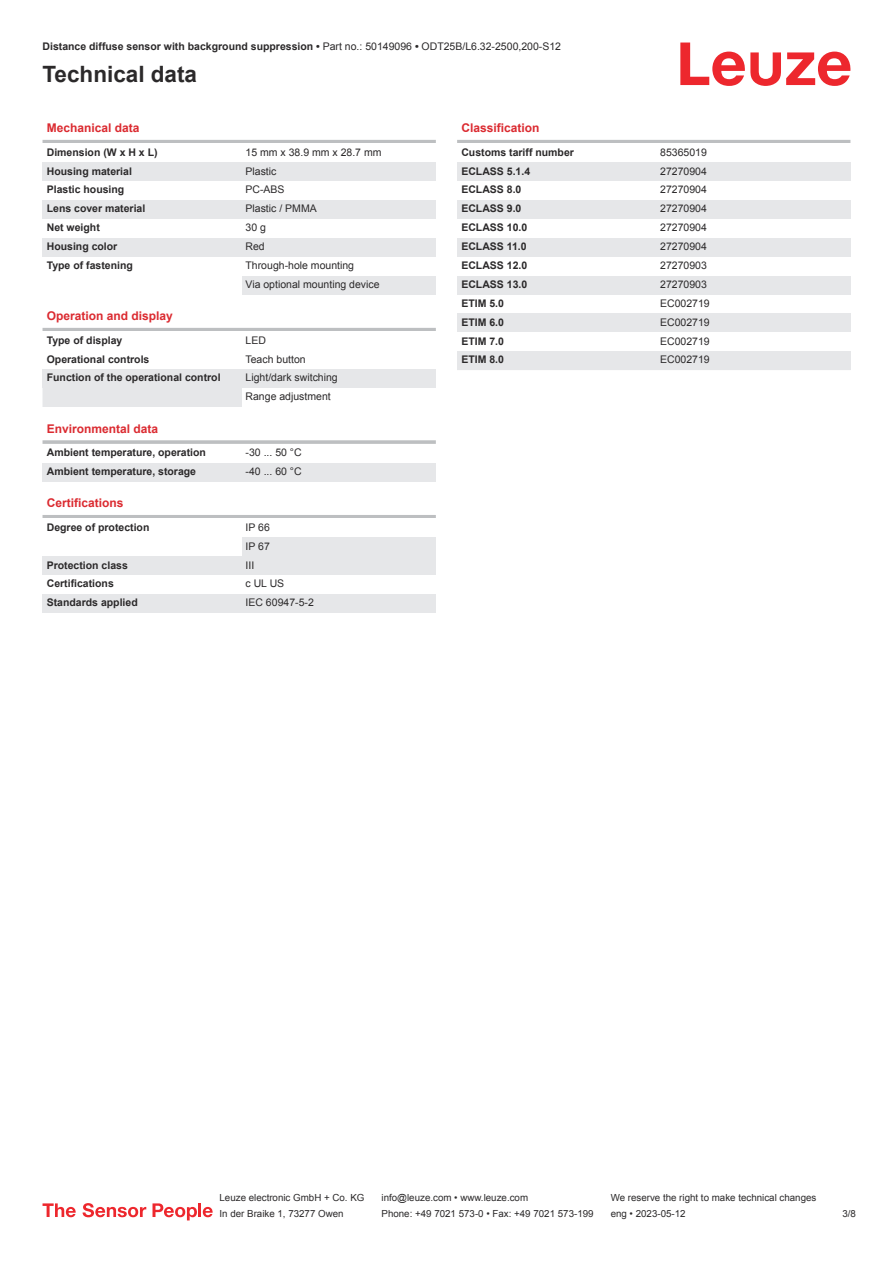
<style>
.page{position:relative;width:893px;height:1263px;background:#fff}
.page>*{position:absolute;margin:0;border:0;box-sizing:border-box;transform-origin:0 0}
.t1{font:700 22.5px "Arial";color:#2b292a}
.t2{font:700 12px "Arial";color:#db2a30}
.t3{font:700 10.5px "Arial";color:#2b292a}
.t4{font:10.5px/18.9px "Arial";color:#2b292a}
.t5{font:9.75px "Arial";color:#2b292a}
.s1{font-weight:400}
</style>
<div class="page">
<svg style="left:680px;top:43px;width:170px;height:43px"></svg>
<div style="left:43px;top:388px;width:199px;height:19px;background:#e6e7e9"></div>
<hr style="left:43px;top:140px;width:393px;height:3px;background:#bdbfc1">
<div style="left:43px;top:162px;width:199px;height:19px;background:#e6e7e9"></div>
<div style="left:242px;top:162px;width:194px;height:19px;background:#e6e7e9"></div>
<div style="left:43px;top:200px;width:199px;height:19px;background:#e6e7e9"></div>
<div style="left:242px;top:200px;width:194px;height:19px;background:#e6e7e9"></div>
<div style="left:43px;top:238px;width:199px;height:19px;background:#e6e7e9"></div>
<div style="left:242px;top:238px;width:194px;height:19px;background:#e6e7e9"></div>
<div style="left:242px;top:276px;width:194px;height:19px;background:#e6e7e9"></div>
<hr style="left:43px;top:328px;width:393px;height:3px;background:#bdbfc1">
<div style="left:43px;top:369px;width:199px;height:19px;background:#e6e7e9"></div>
<div style="left:242px;top:369px;width:194px;height:19px;background:#e6e7e9"></div>
<hr style="left:43px;top:440px;width:393px;height:4px;background:#c5c7c8">
<div style="left:43px;top:463px;width:199px;height:19px;background:#e6e7e9"></div>
<div style="left:242px;top:463px;width:194px;height:19px;background:#e6e7e9"></div>
<hr style="left:43px;top:515px;width:393px;height:3px;background:#bdbfc1">
<div style="left:242px;top:537px;width:194px;height:19px;background:#e6e7e9"></div>
<div style="left:43px;top:556px;width:199px;height:19px;background:#e6e7e9"></div>
<div style="left:242px;top:556px;width:194px;height:19px;background:#e6e7e9"></div>
<div style="left:43px;top:594px;width:199px;height:19px;background:#e6e7e9"></div>
<div style="left:242px;top:594px;width:194px;height:19px;background:#e6e7e9"></div>
<hr style="left:457px;top:140px;width:393px;height:3px;background:#bdbfc1">
<div style="left:457px;top:162px;width:200px;height:19px;background:#e6e7e9"></div>
<div style="left:657px;top:162px;width:193px;height:19px;background:#e6e7e9"></div>
<div style="left:457px;top:200px;width:200px;height:19px;background:#e6e7e9"></div>
<div style="left:657px;top:200px;width:193px;height:19px;background:#e6e7e9"></div>
<div style="left:457px;top:238px;width:200px;height:19px;background:#e6e7e9"></div>
<div style="left:657px;top:238px;width:193px;height:19px;background:#e6e7e9"></div>
<div style="left:457px;top:276px;width:200px;height:19px;background:#e6e7e9"></div>
<div style="left:657px;top:276px;width:193px;height:19px;background:#e6e7e9"></div>
<div style="left:457px;top:313px;width:200px;height:19px;background:#e6e7e9"></div>
<div style="left:657px;top:313px;width:193px;height:19px;background:#e6e7e9"></div>
<div style="left:457px;top:351px;width:200px;height:19px;background:#e6e7e9"></div>
<div style="left:657px;top:351px;width:193px;height:19px;background:#e6e7e9"></div>
<svg style="left:43px;top:1203px;width:33px;height:14px"></svg>
<svg style="left:83px;top:1203px;width:63px;height:14px"></svg>
<svg style="left:153px;top:1203px;width:44px;height:17px"></svg>
<hr style="left:198px;top:1203px;width:3px;height:14px;background:#ed272d">
<svg style="left:203px;top:1207px;width:10px;height:10px"></svg>
<p class="t3" style="left:43px;top:43px;width:520px">Distance diffuse sensor with background suppression • <span class="s1">Part no.: 50149096</span> • <span class="s1">ODT25B/L6.32-2500,200-S12</span></p>
<h1 class="t1" style="left:43px;top:66px;width:156px">Technical data</h1>
<p class="t2" style="left:47px;top:123px;width:94px">Mechanical data</p>
<p class="t3" style="left:47px;top:148px;width:112px">Dimension (W x H x L)</p>
<p class="t4" style="left:246px;top:143px;width:137px">15 mm x 38.9 mm x 28.7 mm</p>
<p class="t3" style="left:47px;top:167px;width:87px">Housing material</p>
<p class="t4" style="left:246px;top:162px;width:32px">Plastic</p>
<p class="t3" style="left:47px;top:186px;width:79px">Plastic housing</p>
<p class="t4" style="left:246px;top:181px;width:41px">PC-ABS</p>
<p class="t3" style="left:47px;top:205px;width:100px">Lens cover material</p>
<p class="t4" style="left:246px;top:200px;width:73px">Plastic / PMMA</p>
<p class="t3" style="left:47px;top:224px;width:55px">Net weight</p>
<p class="t4" style="left:246px;top:219px;width:22px">30 g</p>
<p class="t3" style="left:47px;top:242px;width:72px">Housing color</p>
<p class="t4" style="left:246px;top:238px;width:21px">Red</p>
<p class="t3" style="left:47px;top:261px;width:88px">Type of fastening</p>
<p class="t4" style="left:246px;top:257px;width:136px">Through-hole mounting<br>Via optional mounting device</p>
<p class="t2" style="left:47px;top:311px;width:128px">Operation and display</p>
<p class="t3" style="left:47px;top:336px;width:77px">Type of display</p>
<p class="t4" style="left:246px;top:331px;width:22px">LED</p>
<p class="t3" style="left:47px;top:355px;width:104px">Operational controls</p>
<p class="t4" style="left:246px;top:350px;width:62px">Teach button</p>
<p class="t3" style="left:47px;top:374px;width:175px">Function of the operational control</p>
<p class="t4" style="left:246px;top:369px;width:94px">Light/dark switching<br>Range adjustment</p>
<p class="t2" style="left:47px;top:424px;width:113px">Environmental data</p>
<p class="t3" style="left:47px;top:448px;width:161px">Ambient temperature, operation</p>
<p class="t4" style="left:246px;top:444px;width:58px">-30 ... 50 °C</p>
<p class="t3" style="left:47px;top:467px;width:151px">Ambient temperature, storage</p>
<p class="t4" style="left:246px;top:463px;width:58px">-40 ... 60 °C</p>
<p class="t2" style="left:47px;top:499px;width:78px">Certifications</p>
<p class="t3" style="left:47px;top:523px;width:104px">Degree of protection</p>
<p class="t4" style="left:246px;top:518px;width:26px">IP 66<br>IP 67</p>
<p class="t3" style="left:47px;top:561px;width:83px">Protection class</p>
<p class="t4" style="left:246px;top:556px;width:10px">III</p>
<p class="t3" style="left:47px;top:580px;width:69px">Certifications</p>
<p class="t4" style="left:246px;top:575px;width:40px">c UL US</p>
<p class="t3" style="left:47px;top:599px;width:93px">Standards applied</p>
<p class="t4" style="left:246px;top:594px;width:70px">IEC 60947-5-2</p>
<p class="t2" style="left:461px;top:123px;width:80px">Classification</p>
<p class="t3" style="left:461px;top:148px;width:114px">Customs tariff number</p>
<p class="t4" style="left:660px;top:143px;width:48px">85365019</p>
<p class="t3" style="left:461px;top:167px;width:70px">ECLASS 5.1.4</p>
<p class="t4" style="left:660px;top:162px;width:48px">27270904</p>
<p class="t3" style="left:461px;top:186px;width:62px">ECLASS 8.0</p>
<p class="t4" style="left:660px;top:181px;width:48px">27270904</p>
<p class="t3" style="left:461px;top:205px;width:62px">ECLASS 9.0</p>
<p class="t4" style="left:660px;top:200px;width:48px">27270904</p>
<p class="t3" style="left:461px;top:224px;width:67px">ECLASS 10.0</p>
<p class="t4" style="left:660px;top:219px;width:48px">27270904</p>
<p class="t3" style="left:461px;top:242px;width:67px">ECLASS 11.0</p>
<p class="t4" style="left:660px;top:238px;width:48px">27270904</p>
<p class="t3" style="left:461px;top:261px;width:67px">ECLASS 12.0</p>
<p class="t4" style="left:660px;top:257px;width:48px">27270903</p>
<p class="t3" style="left:461px;top:280px;width:67px">ECLASS 13.0</p>
<p class="t4" style="left:660px;top:276px;width:48px">27270903</p>
<p class="t3" style="left:461px;top:299px;width:44px">ETIM 5.0</p>
<p class="t4" style="left:660px;top:295px;width:51px">EC002719</p>
<p class="t3" style="left:461px;top:318px;width:44px">ETIM 6.0</p>
<p class="t4" style="left:660px;top:313px;width:51px">EC002719</p>
<p class="t3" style="left:461px;top:337px;width:44px">ETIM 7.0</p>
<p class="t4" style="left:660px;top:332px;width:51px">EC002719</p>
<p class="t3" style="left:461px;top:356px;width:44px">ETIM 8.0</p>
<p class="t4" style="left:660px;top:351px;width:51px">EC002719</p>
<p class="t5" style="left:220px;top:1194px;width:146px">Leuze electronic GmbH + Co. KG</p>
<p class="t5" style="left:381px;top:1194px;width:148px">info@leuze.com • www.leuze.com</p>
<p class="t5" style="left:611px;top:1194px;width:207px">We reserve the right to make technical changes</p>
<p class="t5" style="left:220px;top:1210px;width:126px">In der Braike 1, 73277 Owen</p>
<p class="t5" style="left:381px;top:1210px;width:214px">Phone: +49 7021 573-0 • Fax: +49 7021 573-199</p>
<p class="t5" style="left:611px;top:1210px;width:76px">eng • 2023-05-12</p>
<p class="t5" style="left:842px;top:1210px;width:15px">3 /8</p>
</div>
